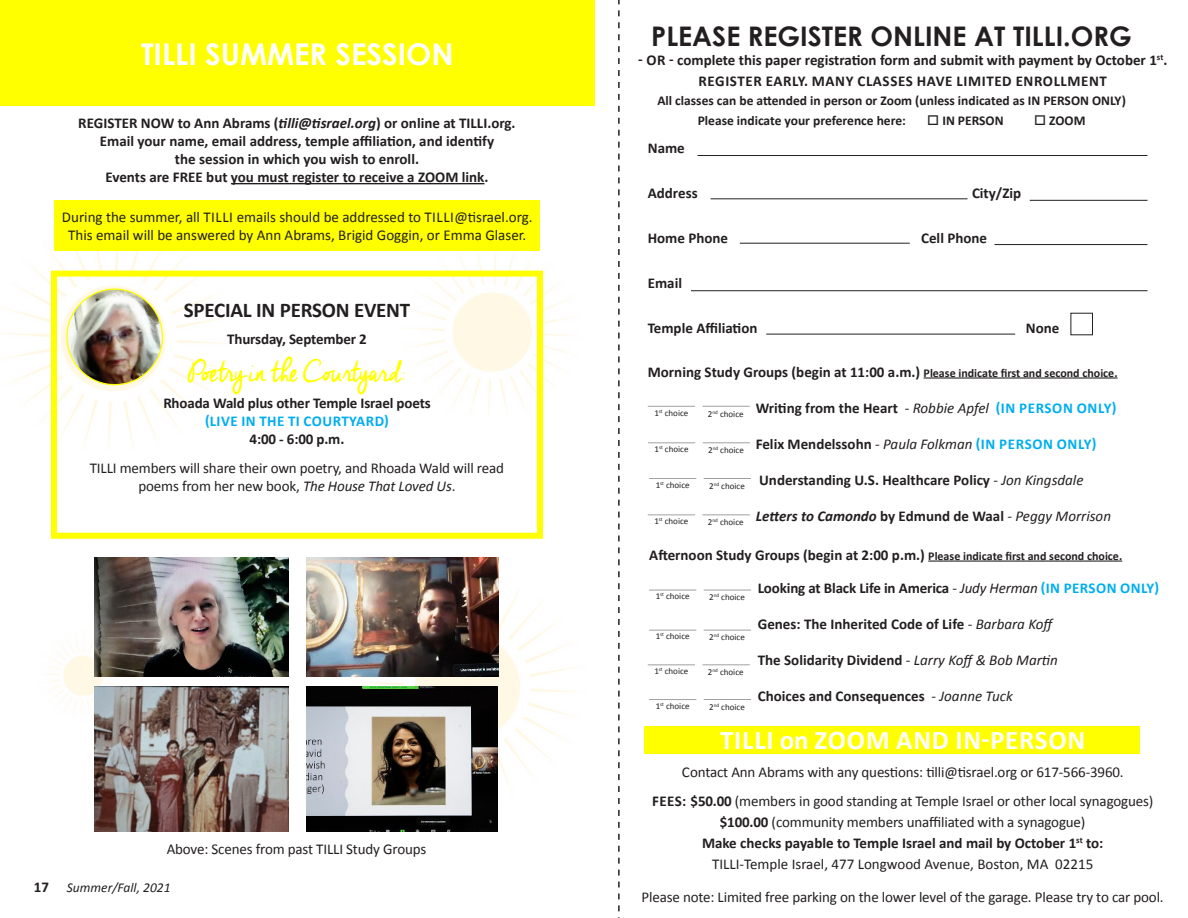
<style>
.page{position:relative;width:1188px;height:918px;background:#fff}
.page>*{position:absolute;margin:0;border:0;box-sizing:border-box;transform-origin:0 0}
.t1{font:700 31.5px "Century Gothic";color:#fff}
.t2{font:30px "Cheddar Jack";letter-spacing:-.055em;color:#ff0}
.t3{font:700 30px "Century Gothic";color:#fff}
.t4{font:700 27px "Century Gothic";color:#231f20}
.t5{font:700 27px "Calibri";letter-spacing:.03em;color:#fff}
.t6{font:700 21px "Calibri";letter-spacing:-.01em;color:#231f20}
.t7{font:700 15px/18px "Calibri";color:#231f20;text-align:center}
.t8{font:15px/21px "Calibri";letter-spacing:-.01em;color:#231f20;text-align:center}
.t9{font:italic 700 15px "Calibri";color:#231f20}
.t10{font:700 15px "Calibri";letter-spacing:.03em;color:#00aeef}
.t11{font:700 13.5px/19.5px "Calibri";color:#231f20}
.t12{font:italic 13.5px "Calibri";color:#231f20}
.t13{font:9px "Calibri";color:#231f20}
.s1{font-style:italic}
.s2{font-size:12px}
.s3{font-weight:400;font-style:italic}
.s4{color:#00aeef}
.s5{font-weight:400}
.s6{font-style:normal}
.s7{font-weight:700}
</style>
<div class="page">
<img style="left:1px;top:246px;width:244px;height:203px">
<img style="left:340px;top:590px;width:239px;height:201px">
<img style="left:396px;top:250px;width:177px;height:165px">
<img style="left:46px;top:630px;width:86px;height:82px">
<div style="left:0;top:0;width:595px;height:105px;background:#ff0"></div>
<hr style="left:231px;top:183px;width:253px;height:1px;background:#231f20">
<div style="left:645px;top:726px;width:495px;height:27px;background:#ff0"></div>
<hr style="left:924px;top:377px;width:194px;height:2px;background:#231f20">
<hr style="left:698px;top:155px;width:450px;height:1px;background:#231f20">
<hr style="left:711px;top:198px;width:257px;height:1px;background:#231f20">
<hr style="left:740px;top:243px;width:170px;height:1px;background:#231f20">
<hr style="left:1030px;top:200px;width:118px;height:1px;background:#231f20">
<hr style="left:995px;top:244px;width:153px;height:1px;background:#231f20">
<hr style="left:691px;top:290px;width:457px;height:1px;background:#231f20">
<svg style="left:618px;top:0;width:2px;height:918px"></svg>
<hr style="left:648px;top:406px;width:47px;height:1px;background:#231f20">
<hr style="left:703px;top:406px;width:47px;height:1px;background:#231f20">
<hr style="left:648px;top:442px;width:47px;height:1px;background:#231f20">
<hr style="left:703px;top:442px;width:47px;height:1px;background:#231f20">
<hr style="left:649px;top:478px;width:47px;height:1px;background:#231f20">
<hr style="left:704px;top:478px;width:47px;height:1px;background:#231f20">
<hr style="left:649px;top:590px;width:47px;height:1px;background:#231f20">
<hr style="left:704px;top:590px;width:47px;height:1px;background:#231f20">
<hr style="left:649px;top:630px;width:47px;height:1px;background:#231f20">
<hr style="left:704px;top:630px;width:47px;height:1px;background:#231f20">
<hr style="left:648px;top:664px;width:47px;height:1px;background:#231f20">
<hr style="left:703px;top:664px;width:47px;height:1px;background:#231f20">
<hr style="left:928px;top:561px;width:194px;height:1px;background:#231f20">
<hr style="left:766px;top:334px;width:249px;height:1px;background:#231f20">
<hr style="left:648px;top:515px;width:47px;height:1px;background:#231f20">
<hr style="left:703px;top:514px;width:47px;height:1px;background:#231f20">
<hr style="left:649px;top:699px;width:47px;height:1px;background:#231f20">
<hr style="left:704px;top:699px;width:47px;height:1px;background:#231f20">
<div style="left:51px;top:271px;width:492px;height:268px;border:6px solid #ff0"></div>
<img style="left:94px;top:687px;width:194px;height:144px">
<img style="left:306px;top:687px;width:192px;height:144px">
<img style="left:95px;top:558px;width:194px;height:119px">
<img style="left:307px;top:558px;width:191px;height:119px">
<img style="left:64px;top:286px;width:101px;height:102px">
<div style="left:54px;top:200px;width:486px;height:50px;background:#ff0"></div>
<h1 class="t1" style="left:121px;top:28px;width:363px">Afternoon Study Groups</h1>
<h2 class="t3" style="left:141px;top:42px;width:314px">TILLI SUMMER SESSION</h2>
<p class="t7" style="left:78px;top:114px;width:439px">REGISTER NOW to Ann Abrams (<span class="s1">tilli@tisrael.org</span>) or online at TILLI.org.<br>Email your name, email address, temple affiliation, and identify<br>the session in which you wish to enroll.<br>Events are FREE but you must register to receive a ZOOM link.</p>
<p class="t8" style="left:62px;top:209px;width:472px;line-height:18px">During the summer, all TILLI emails should be addressed to TILLI@tisrael.org.<br>This email will be answered by Ann Abrams, Brigid Goggin, or Emma Glaser.</p>
<h3 class="t6" style="left:184px;top:296px;width:228px">SPECIAL IN PERSON EVENT</h3>
<p class="t7" style="left:227px;top:330px;width:141px">Thursday, September 2</p>
<h2 class="t2" style="left:188px;top:357px;width:220px">Poetry in the Courtyard:</h2>
<p class="t7" style="left:163px;top:395px;width:269px">Rhoada Wald plus other Temple Israel poets</p>
<p class="t10" style="left:205px;top:411px;width:185px">(LIVE IN THE TI COURTYARD)</p>
<p class="t7" style="left:250px;top:430px;width:96px">4:00 - 6:00 p.m.</p>
<p class="t8" style="left:90px;top:459px;width:416px;line-height:18px">TILLI members will share their own poetry, and Rhoada Wald will read poems from her new book, <span class="s1">The House That Loved Us</span>.</p>
<p class="t7" style="left:34px;top:878px;width:17px">17</p>
<p class="t8" style="left:167px;top:838px;width:261px">Above: Scenes from past TILLI Study Groups</p>
<p class="t12" style="left:67px;top:882px;width:105px">Summer/Fall, 2021</p>
<h3 class="t4" style="left:651px;top:26px;width:482px">PLEASE REGISTER ONLINE AT TILLI.ORG</h3>
<p class="t7" style="left:638px;top:49px;width:531px;line-height:21px">- OR - complete this paper registration form and submit with payment by October 1<sup>st</sup>.<br>REGISTER EARLY. MANY CLASSES HAVE LIMITED ENROLLMENT</p>
<p class="t11" style="left:698px;top:91px;width:430px;text-indent:-40px">All classes can be attended in person or Zoom (unless indicated as IN PERSON ONLY)<br>Please indicate your preference here:</p>
<p class="t11" style="left:927px;top:110px;width:78px">□ IN PERSON</p>
<p class="t11" style="left:1034px;top:110px;width:53px">□ ZOOM</p>
<p class="t7" style="left:648px;top:140px;width:39px">Name</p>
<p class="t7" style="left:648px;top:185px;width:51px">Address</p>
<p class="t7" style="left:972px;top:185px;width:51px">City/Zip</p>
<p class="t7" style="left:648px;top:229px;width:82px">Home Phone</p>
<p class="t7" style="left:921px;top:229px;width:67px">Cell Phone</p>
<p class="t7" style="left:648px;top:275px;width:36px">Email</p>
<p class="t7" style="left:648px;top:319px;width:111px">Temple Affiliation</p>
<p class="t7" style="left:1026px;top:319px;width:35px">None</p>
<p class="t7" style="left:648px;top:363px;width:471px">Morning Study Groups (begin at 11:00 a.m.) <span class="s2">Please indicate first and second choice.</span></p>
<p class="t7" style="left:756px;top:399px;width:362px">Writing from the Heart <span class="s3">- Robbie Apfel</span> <span class="s4">(IN PERSON ONLY)</span></p>
<p class="t7" style="left:756px;top:435px;width:342px">Felix Mendelssohn <span class="s3">- Paula Folkman</span> <span class="s4">(IN PERSON ONLY)</span></p>
<p class="t7" style="left:759px;top:471px;width:326px">Understanding U.S. Healthcare Policy <span class="s5">-</span> <span class="s3">Jon Kingsdale</span></p>
<p class="t9" style="left:756px;top:506px;width:357px">Letters to Camondo <span class="s6">by Edmund de Waal</span> <span class="s5">- Peggy Morrison</span></p>
<p class="t13" style="left:654px;top:407px;width:35px">1<sup>st</sup> choice</p>
<p class="t13" style="left:708px;top:410px;width:37px">2<sup>nd</sup> choice</p>
<p class="t13" style="left:655px;top:443px;width:35px">1<sup>st</sup> choice</p>
<p class="t13" style="left:708px;top:447px;width:37px">2<sup>nd</sup> choice</p>
<p class="t13" style="left:656px;top:479px;width:35px">1<sup>st</sup> choice</p>
<p class="t13" style="left:709px;top:482px;width:37px">2<sup>nd</sup> choice</p>
<p class="t13" style="left:654px;top:515px;width:35px">1<sup>st</sup> choice</p>
<p class="t13" style="left:708px;top:519px;width:37px">2<sup>nd</sup> choice</p>
<p class="t7" style="left:649px;top:546px;width:474px">Afternoon Study Groups (begin at 2:00 p.m.) <span class="s2">Please indicate first and second choice.</span></p>
<p class="t13" style="left:656px;top:591px;width:35px">1<sup>st</sup> choice</p>
<p class="t13" style="left:709px;top:594px;width:37px">2<sup>nd</sup> choice</p>
<p class="t13" style="left:656px;top:631px;width:35px">1<sup>st</sup> choice</p>
<p class="t13" style="left:709px;top:634px;width:37px">2<sup>nd</sup> choice</p>
<p class="t13" style="left:654px;top:665px;width:35px">1<sup>st</sup> choice</p>
<p class="t13" style="left:708px;top:669px;width:37px">2<sup>nd</sup> choice</p>
<p class="t13" style="left:656px;top:700px;width:35px">1<sup>st</sup> choice</p>
<p class="t13" style="left:709px;top:703px;width:37px">2<sup>nd</sup> choice</p>
<p class="t7" style="left:758px;top:579px;width:403px">Looking at Black Life in America <span class="s5">-</span> <span class="s3">Judy Herman</span> <span class="s4">(IN PERSON ONLY)</span></p>
<p class="t7" style="left:758px;top:616px;width:299px">Genes: The Inherited Code of Life <span class="s3">- Barbara Koff</span></p>
<p class="t7" style="left:758px;top:652px;width:302px">The Solidarity Dividend <span class="s3">- Larry Koff &amp; Bob Martin</span></p>
<p class="t7" style="left:758px;top:688px;width:257px">Choices and Consequences <span class="s3">- Joanne Tuck</span></p>
<h3 class="t5" style="left:720px;top:729px;width:367px">TILLI on ZOOM AND IN-PERSON</h3>
<p class="t8" style="left:652px;top:759px;width:503px;line-height:28.5px">Contact Ann Abrams with any questions: tilli@tisrael.org or 617-566-3960.<br><span class="s7">FEES: $50.00</span> (members in good standing at Temple Israel or other local synagogues)</p>
<p class="t8" style="left:702px;top:811px;width:403px"><span class="s7">$100.00</span> (community members unaffiliated with a synagogue)<br><span class="s7">Make checks payable to Temple Israel and mail by October 1</span><sup>st</sup> <span class="s7">to:<br></span>TILLI-Temple Israel, 477 Longwood Avenue, Boston, MA 02215</p>
<p class="t8" style="left:642px;top:886px;width:524px">Please note: Limited free parking on the lower level of the garage. Please try to car pool.</p>
</div>
